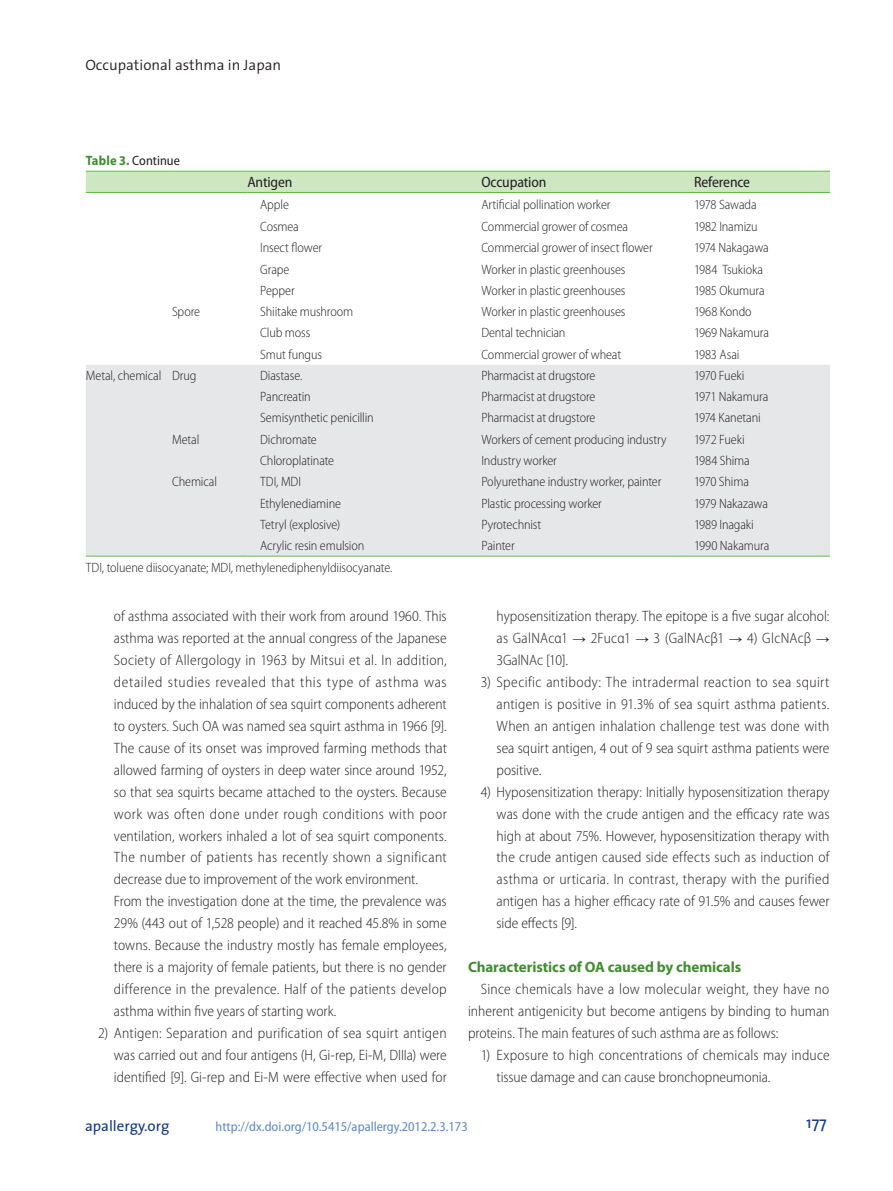
<style>
.page{position:relative;width:893px;height:1191px;background:#fff}
.page>*{position:absolute;margin:0;border:0;box-sizing:border-box;transform-origin:0 0}
.t1{font:16.5px "The Sans";color:#103987}
.t2{font:300 semi-condensed 15px/21.9px "Myriad Pro";color:#231f20;text-align:justify}
.t3{font:700 15px "Myriad Pro";letter-spacing:-.005em;color:#428d33}
.t4{font:semi-condensed 15px "Myriad Pro";letter-spacing:-.01em;color:#231f20}
.t5{font:300 15px "The Sans";color:#231f20}
.t6{font:15px "The Sans";color:#103987}
.t7{font:300 semi-condensed 13.5px "Myriad Pro";letter-spacing:-.01em;color:#231f20}
.t8{font:semi-condensed 13.5px "Myriad Pro";color:#5d88c6}
.t9{font:semi-condensed 13.5px "Myriad Pro";color:#231f20}
.s1{font-weight:700;color:#428d33}
.s2{font-family:"Arial";font-weight:400;font-stretch:normal;font-size:13.5px}
</style>
<div class="page">
<div style="left:86px;top:172px;width:744px;height:20px;background:#cee6c1"></div>
<div style="left:86px;top:365px;width:744px;height:191px;background:#e6e7e9"></div>
<hr style="left:86px;top:171px;width:86px;height:1px;background:#60bb46">
<hr style="left:172px;top:171px;width:75px;height:1px;background:#60bb46">
<hr style="left:247px;top:171px;width:234px;height:1px;background:#60bb46">
<hr style="left:481px;top:171px;width:204px;height:1px;background:#60bb46">
<hr style="left:685px;top:171px;width:145px;height:1px;background:#60bb46">
<hr style="left:86px;top:556px;width:86px;height:1px;background:#60bb46">
<hr style="left:172px;top:556px;width:75px;height:1px;background:#60bb46">
<hr style="left:247px;top:556px;width:234px;height:1px;background:#60bb46">
<hr style="left:481px;top:556px;width:204px;height:1px;background:#60bb46">
<hr style="left:685px;top:556px;width:145px;height:1px;background:#60bb46">
<hr style="left:86px;top:192px;width:86px;height:1px;background:#60bb46">
<hr style="left:172px;top:192px;width:75px;height:1px;background:#60bb46">
<hr style="left:247px;top:192px;width:234px;height:1px;background:#60bb46">
<hr style="left:481px;top:192px;width:204px;height:1px;background:#60bb46">
<hr style="left:685px;top:192px;width:145px;height:1px;background:#60bb46">
<p class="t5" style="left:85px;top:52px;width:197px">Occupational asthma in Japan</p>
<p class="t9" style="left:86px;top:152px;width:96px"><span class="s1">Table 3.</span> continue</p>
<p class="t4" style="left:247px;top:173px;width:47px">Antigen</p>
<p class="t4" style="left:481px;top:173px;width:67px">Occupation</p>
<p class="t4" style="left:694px;top:173px;width:58px">Reference</p>
<p class="t7" style="left:260px;top:196px;width:30px">Apple</p>
<p class="t7" style="left:481px;top:196px;width:131px">Artificial pollination worker</p>
<p class="t7" style="left:694px;top:196px;width:64px">1978 Sawada</p>
<p class="t7" style="left:260px;top:218px;width:40px">Cosmea</p>
<p class="t7" style="left:481px;top:218px;width:148px">Commercial grower of cosmea</p>
<p class="t7" style="left:694px;top:218px;width:65px">1982 Inamizu</p>
<p class="t7" style="left:260px;top:240px;width:63px">Insect flower</p>
<p class="t7" style="left:481px;top:240px;width:173px">Commercial grower of insect flower</p>
<p class="t7" style="left:694px;top:240px;width:76px">1974 Nakagawa</p>
<p class="t7" style="left:260px;top:261px;width:31px">Grape</p>
<p class="t7" style="left:481px;top:261px;width:146px">Worker in plastic greenhouses</p>
<p class="t7" style="left:694px;top:261px;width:71px">1984 Tsukioka</p>
<p class="t7" style="left:260px;top:282px;width:36px">Pepper</p>
<p class="t7" style="left:481px;top:282px;width:146px">Worker in plastic greenhouses</p>
<p class="t7" style="left:694px;top:282px;width:72px">1985 Okumura</p>
<p class="t7" style="left:172px;top:303px;width:30px">Spore</p>
<p class="t7" style="left:260px;top:303px;width:95px">Shiitake mushroom</p>
<p class="t7" style="left:481px;top:303px;width:146px">Worker in plastic greenhouses</p>
<p class="t7" style="left:694px;top:303px;width:59px">1968 Kondo</p>
<p class="t7" style="left:260px;top:325px;width:52px">Club moss</p>
<p class="t7" style="left:481px;top:325px;width:86px">Dental technician</p>
<p class="t7" style="left:694px;top:325px;width:77px">1969 Nakamura</p>
<p class="t7" style="left:260px;top:346px;width:63px">Smut fungus</p>
<p class="t7" style="left:481px;top:346px;width:141px">Commercial grower of wheat</p>
<p class="t7" style="left:694px;top:346px;width:47px">1983 Asai</p>
<p class="t7" style="left:86px;top:367px;width:112px">Metal, chemical Drug</p>
<p class="t7" style="left:260px;top:367px;width:44px">Diastase.</p>
<p class="t7" style="left:481px;top:367px;width:116px">Pharmacist at drugstore</p>
<p class="t7" style="left:694px;top:367px;width:52px">1970 Fueki</p>
<p class="t7" style="left:260px;top:389px;width:52px">Pancreatin</p>
<p class="t7" style="left:481px;top:389px;width:116px">Pharmacist at drugstore</p>
<p class="t7" style="left:694px;top:389px;width:76px">1971 Nakamura</p>
<p class="t7" style="left:260px;top:410px;width:115px">Semisynthetic penicillin</p>
<p class="t7" style="left:481px;top:410px;width:116px">Pharmacist at drugstore</p>
<p class="t7" style="left:694px;top:410px;width:68px">1974 Kanetani</p>
<p class="t7" style="left:172px;top:431px;width:29px">Metal</p>
<p class="t7" style="left:260px;top:431px;width:58px">Dichromate</p>
<p class="t7" style="left:481px;top:431px;width:187px">Workers of cement producing industry</p>
<p class="t7" style="left:694px;top:431px;width:52px">1972 Fueki</p>
<p class="t7" style="left:260px;top:452px;width:76px">Chloroplatinate</p>
<p class="t7" style="left:481px;top:452px;width:77px">Industry worker</p>
<p class="t7" style="left:694px;top:452px;width:57px">1984 Shima</p>
<p class="t7" style="left:172px;top:474px;width:46px">Chemical</p>
<p class="t7" style="left:260px;top:474px;width:42px">TDI, MDI</p>
<p class="t7" style="left:481px;top:474px;width:181px">Polyurethane industry worker, painter</p>
<p class="t7" style="left:694px;top:474px;width:56px">1970 Shima</p>
<p class="t7" style="left:260px;top:495px;width:82px">Ethylenediamine</p>
<p class="t7" style="left:481px;top:495px;width:122px">Plastic processing worker</p>
<p class="t7" style="left:694px;top:495px;width:76px">1979 Nakazawa</p>
<p class="t7" style="left:260px;top:516px;width:82px">Tetryl (explosive)</p>
<p class="t7" style="left:481px;top:516px;width:62px">Pyrotechnist</p>
<p class="t7" style="left:694px;top:516px;width:61px">1989 Inagaki</p>
<p class="t7" style="left:260px;top:537px;width:106px">Acrylic resin emulsion</p>
<p class="t7" style="left:481px;top:537px;width:35px">Painter</p>
<p class="t7" style="left:694px;top:537px;width:77px">1990 Nakamura</p>
<p class="t7" style="left:86px;top:559px;width:308px">TDI, toluene diisocyanate; MDI, methylenediphenyldiisocyanate.</p>
<p class="t2" style="left:114px;top:605px;width:335px;text-align:left">of asthma associated with their work from around 1960. This asthma was reported at the annual congress of the Japanese Society of Allergology in 1963 by Mitsui et al. In addition, detailed studies revealed that this type of asthma was induced by the inhalation of sea squirt components adherent to oysters. Such OA was named sea squirt asthma in 1966 [9].<br>The cause of its onset was improved farming methods that allowed farming of oysters in deep water since around 1952, so that sea squirts became attached to the oysters. Because work was often done under rough conditions with poor ventilation, workers inhaled a lot of sea squirt components.<br>The number of patients has recently shown a significant decrease due to improvement of the work environment.<br>From the investigation done at the time, the prevalence was 29% (443 out of 1,528 people) and it reached 45.8% in some towns. Because the industry mostly has female employees, there is a majority of female patients, but there is no gender difference in the prevalence. Half of the patients develop asthma within five years of starting work.</p>
<p class="t2" style="left:114px;top:1022px;width:334px;text-indent:-16px">2) Antigen: Separation and purification of sea squirt antigen was carried out and four antigens (H, Gi-rep, Ei-M, DIIIa) were identified [9]. Gi-rep and Ei-M were effective when used for</p>
<p class="t2" style="left:497px;top:604px;width:334px">hyposensitization therapy. The epitope is a five sugar alcohol: as GalNAcα1 <span class="s2">→</span> 2Fucα1 <span class="s2">→</span> 3 (GalNAcβ1 <span class="s2">→</span> 4) GlcNAcβ <span class="s2">→ </span>3GalNAc [10].</p>
<p class="t2" style="left:497px;top:670px;width:334px;text-indent:-16px">3) Specific antibody: The intradermal reaction to sea squirt antigen is positive in 91.3% of sea squirt asthma patients.<br>When an antigen inhalation challenge test was done with sea squirt antigen, 4 out of 9 sea squirt asthma patients were positive.</p>
<p class="t2" style="left:497px;top:780px;width:334px;text-indent:-16px">4) Hyposensitization therapy: Initially hyposensitization therapy was done with the crude antigen and the efficacy rate was high at about 75%. However, hyposensitization therapy with the crude antigen caused side effects such as induction of asthma or urticaria. In contrast, therapy with the purified antigen has a higher efficacy rate of 91.5% and causes fewer side effects [9].</p>
<p class="t3" style="left:468px;top:957px;width:275px">Characteristics of OA caused by chemicals</p>
<p class="t2" style="left:468px;top:978px;width:363px;text-indent:13px">Since chemicals have a low molecular weight, they have no inherent antigenicity but become antigens by binding to human proteins. The main features of such asthma are as follows:</p>
<p class="t2" style="left:497px;top:1044px;width:334px;text-indent:-16px">1) Exposure to high concentrations of chemicals may induce tissue damage and can cause bronchopneumonia.</p>
<p class="t6" style="left:85px;top:1113px;width:86px">apallergy.org</p>
<p class="t8" style="left:216px;top:1118px;width:254px">http://dx.doi.org/10.5415/apallergy.2012.2.3.173</p>
<p class="t1" style="left:806px;top:1109px;width:22px">177</p>
</div>
